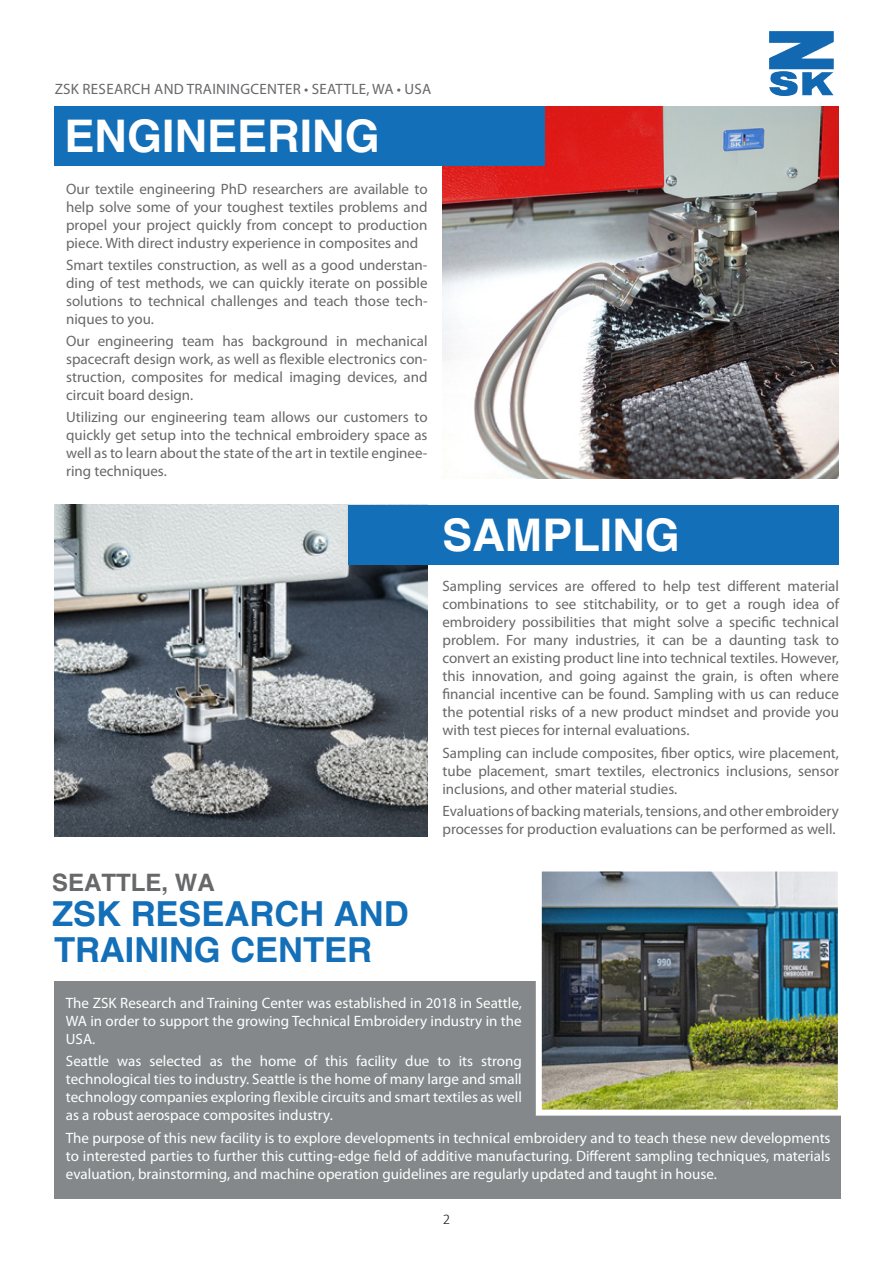
<style>
.page{position:relative;width:893px;height:1263px;background:#fff}
.page>*{position:absolute;margin:0;border:0;box-sizing:border-box;transform-origin:0 0}
.t1{font:700 45px "Helvetica";color:#fff}
.t2{font:700 34.5px "Helvetica";color:#136fb8}
.t3{font:700 24px "Helvetica";color:#67686a}
.t4{font:15px/18px "Myriad Pro";color:#67686a;text-align:justify}
.t5{font:15px/18px "Myriad Pro";color:#fff;text-align:justify}
.t6{font:15px "Myriad Pro";letter-spacing:.02em;color:#67686a}
.t7{font:300 15px "Calibri";color:#231f20}
</style>
<div class="page">
<img style="left:770px;top:31px;width:63px;height:65px">
<img style="left:442px;top:106px;width:397px;height:372px">
<img style="left:54px;top:505px;width:374px;height:332px">
<div style="left:54px;top:982px;width:787px;height:217px;background:#84888a"></div>
<img style="left:543px;top:872px;width:294px;height:236px">
<div style="left:536px;top:865px;width:308px;height:250px;border:6px solid #fff"></div>
<div style="left:54px;top:106px;width:490px;height:60px;background:#136fb8"></div>
<div style="left:349px;top:505px;width:490px;height:59px;background:#136fb8"></div>
<p class="t6" style="left:55px;top:80px;width:377px">ZSK Research and Trainingcenter • Seattle, WA • USA</p>
<h1 class="t1" style="left:65px;top:109px;width:317px">ENGINEERING</h1>
<p class="t4" style="left:66px;top:179px;width:363px">Our textile engineering PhD researchers are available to help solve some of your toughest textiles problems and propel your project quickly from concept to production piece. With direct industry experience in composites and</p>
<p class="t4" style="left:66px;top:256px;width:363px">Smart textiles construction, as well as a good understan&shy;ding of test methods, we can quickly iterate on possible solutions to technical challenges and teach those tech&shy;niques to you.</p>
<p class="t4" style="left:66px;top:332px;width:363px">Our engineering team has background in mechanical spacecraft design work, as well as flexible electronics con&shy;struction, composites for medical imaging devices, and circuit board design.</p>
<p class="t4" style="left:66px;top:408px;width:363px">Utilizing our engineering team allows our customers to quickly get setup into the technical embroidery space as well as to learn about the state of the art in textile enginee&shy;ring techniques.</p>
<h3 class="t3" style="left:52px;top:868px;width:164px">SEATTLE, WA</h3>
<h2 class="t2" style="left:52px;top:893px;width:103px">ZSK RESE</h2>
<h2 class="t2" style="left:225px;top:893px;width:185px">ARCH AND</h2>
<h2 class="t2" style="left:54px;top:928px;width:295px">TRAINING CENTER</h2>
<h1 class="t1" style="left:442px;top:508px;width:239px">SAMPLING</h1>
<p class="t4" style="left:442px;top:577px;width:398px">Sampling services are offered to help test different material combinations to see stitchability, or to get a rough idea of embroidery possibilities that might solve a specific technical problem. For many industries, it can be a daunting task to convert an existing product line into technical textiles. However, this innovation, and going against the grain, is often where financial incentive can be found. Sampling with us can reduce the potential risks of a new product mindset and provide you with test pieces for internal evaluations.</p>
<p class="t4" style="left:442px;top:743px;width:398px">Sampling can include composites, fiber optics, wire placement, tube placement, smart textiles, electronics inclusions, sensor inclusions, and other material studies.</p>
<p class="t4" style="left:442px;top:801px;width:398px">Evaluations of backing materials, tensions, and other embroidery processes for production evaluations can be performed as well.</p>
<p class="t5" style="left:66px;top:994px;width:457px">The ZSK Research and Training Center was established in 2018 in Seattle, WA in order to support the growing Technical Embroidery industry in the USA.</p>
<p class="t5" style="left:66px;top:1052px;width:457px">Seattle was selected as the home of this facility due to its strong technological ties to industry. Seattle is the home of many large and small technology companies exploring flexible circuits and smart textiles as well as a robust aerospace composites industry.</p>
<p class="t5" style="left:66px;top:1128px;width:766px">The purpose of this new facility is to explore developments in technical embroidery and to teach these new developments to interested parties to further this cutting-edge field of additive manufacturing. Different sampling techniques, materials evaluation, brainstorming, and machine operation guidelines are regularly updated and taught in house.</p>
<p class="t7" style="left:443px;top:1209px;width:9px">2</p>
</div>
